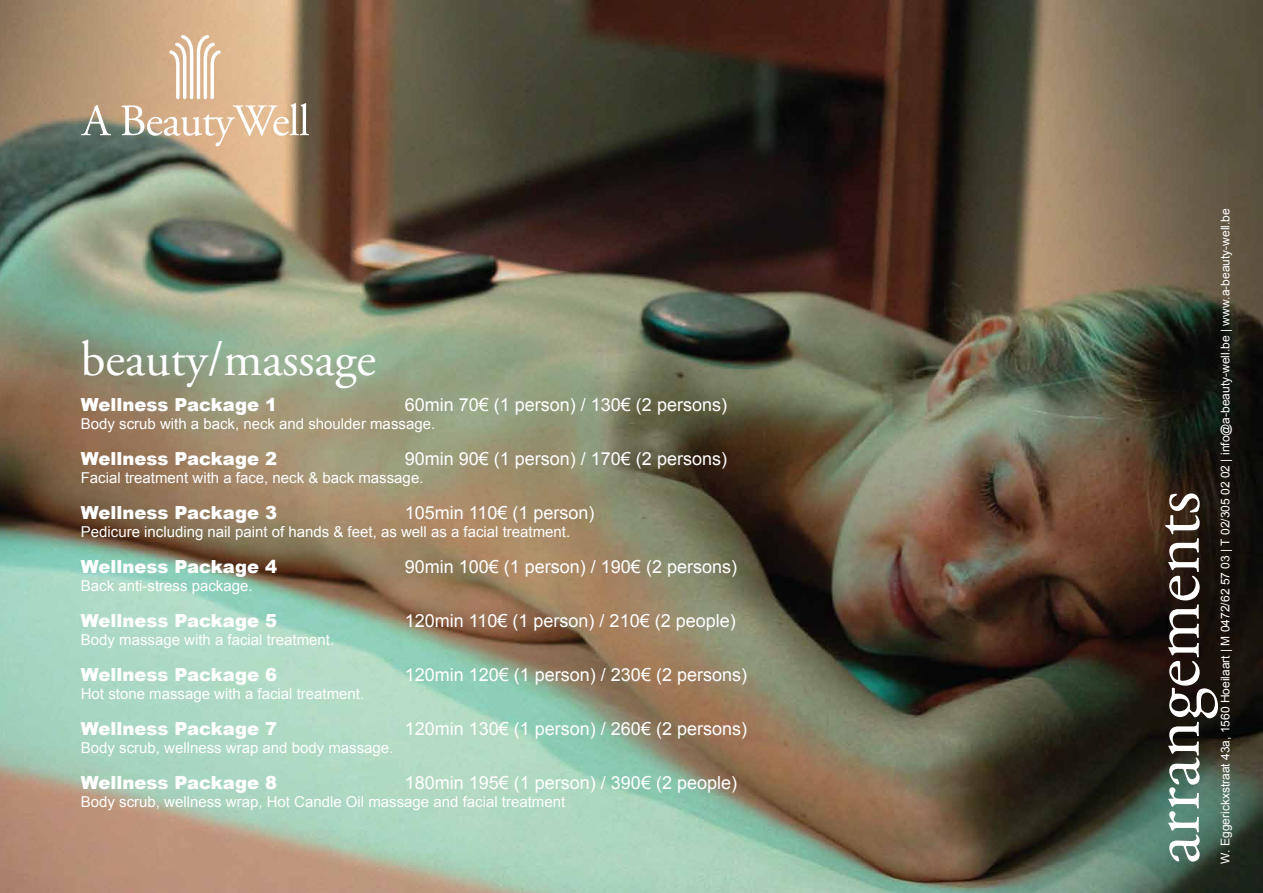
<style>
.page{position:relative;width:1263px;height:893px;background:#fff}
.page>*{position:absolute;margin:0;border:0;box-sizing:border-box;transform-origin:0 0}
.t1{font:72px "Adobe Garamond Pro";color:#fff}
.t2{font:49.5px "Adobe Garamond Pro";color:#fff}
.t3{font:18px "Arial";color:#fff}
.t4{font:900 18px "Arial";color:#fff}
.t5{font:15px "Arial";color:#fff}
.t6{font:12px "Arial";color:#fff}
</style>
<div class="page">
<img style="left:0;top:0;width:1263px;height:893px">
<svg style="left:81px;top:105px;width:30px;height:30px"></svg>
<svg style="left:121px;top:35px;width:188px;height:111px;background:#d2b495"></svg>
<h2 class="t2" style="left:81px;top:330px;width:297px">beauty/massage</h2>
<p class="t4" style="left:81px;top:395px;width:198px">Wellness Package 1</p>
<p class="t3" style="left:405px;top:393px;width:324px">60min 70€ (1 person) / 130€ (2 persons)</p>
<p class="t5" style="left:81px;top:414px;width:356px">Body scrub with a back, neck and shoulder massage.</p>
<p class="t4" style="left:81px;top:449px;width:198px">Wellness Package 2</p>
<p class="t3" style="left:405px;top:447px;width:324px">90min 90€ (1 person) / 170€ (2 persons)</p>
<p class="t5" style="left:81px;top:468px;width:344px">Facial treatment with a face, neck &amp; back massage.</p>
<p class="t4" style="left:81px;top:503px;width:198px">Wellness Package 3</p>
<p class="t3" style="left:405px;top:501px;width:191px">105min 110€ (1 person)</p>
<p class="t5" style="left:81px;top:522px;width:491px">Pedicure including nail paint of hands &amp; feet, as well as a facial treatment.</p>
<p class="t4" style="left:81px;top:557px;width:198px">Wellness Package 4</p>
<p class="t3" style="left:405px;top:555px;width:334px">90min 100€ (1 person) / 190€ (2 persons)</p>
<p class="t5" style="left:81px;top:576px;width:173px">Back anti-stress package.</p>
<p class="t4" style="left:81px;top:611px;width:198px">Wellness Package 5</p>
<p class="t3" style="left:405px;top:609px;width:332px">120min 110€ (1 person) / 210€ (2 people)</p>
<p class="t5" style="left:81px;top:630px;width:255px">Body massage with a facial treatment.</p>
<p class="t4" style="left:81px;top:665px;width:198px">Wellness Package 6</p>
<p class="t3" style="left:405px;top:663px;width:344px">120min 120€ (1 person) / 230€ (2 persons)</p>
<p class="t5" style="left:81px;top:684px;width:285px">Hot stone massage with a facial treatment.</p>
<p class="t4" style="left:81px;top:719px;width:198px">Wellness Package 7</p>
<p class="t3" style="left:405px;top:717px;width:344px">120min 130€ (1 person) / 260€ (2 persons)</p>
<p class="t5" style="left:81px;top:738px;width:314px">Body scrub, wellness wrap and body massage.</p>
<p class="t4" style="left:81px;top:773px;width:198px">Wellness Package 8</p>
<p class="t3" style="left:405px;top:771px;width:334px">180min 195€ (1 person) / 390€ (2 people)</p>
<p class="t5" style="left:81px;top:792px;width:486px">Body scrub, wellness wrap, Hot Candle Oil massage and facial treatment</p>
<p class="t6" style="left:1217px;top:864px;width:657px;rotate:-90deg">W. Eggerickxstraat 43a, 1560 Hoeilaart | M 0472/62 57 03 | T 02/305 02 02 | info@a-beauty-well.be | www.a-beauty-well.be</p>
<h1 class="t1" style="left:1132px;top:864px;width:374px;rotate:-90deg">arrangements</h1>
</div>
